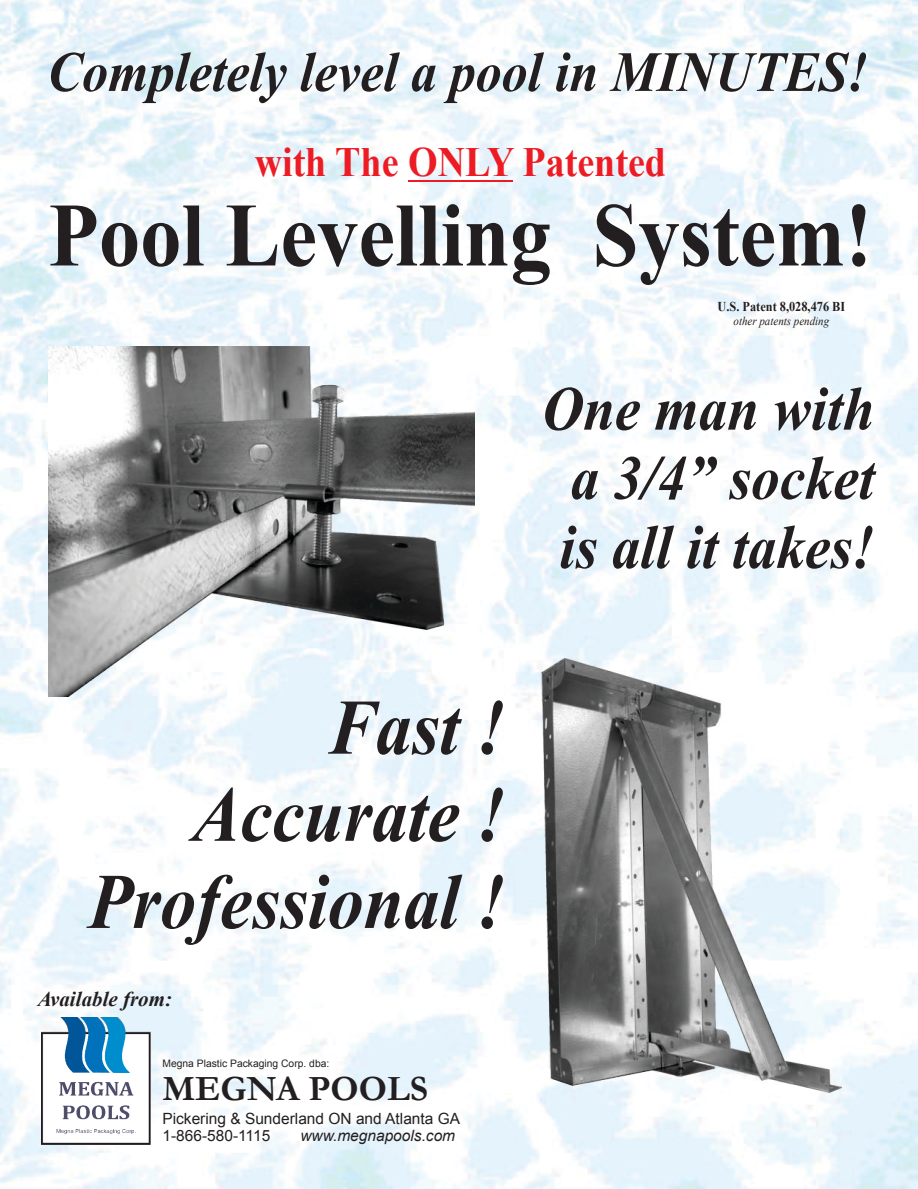
<style>
.page{position:relative;width:918px;height:1189px;background:#fff}
.page>*{position:absolute;margin:0;border:0;box-sizing:border-box;transform-origin:0 0}
.t1{font:700 90.45px "Times New Roman";color:#231f20;scale:.91 1}
.t2{font:italic 700 78.6px/87px "Times New Roman";color:#231f20;text-align:right;scale:.91 1}
.t3{font:italic 700 62.4px/69px "Times New Roman";color:#231f20;text-align:justify;scale:.91 1}
.t4{font:italic 700 56.85px "Times New Roman";color:#231f20;scale:.91 1}
.t5{font:700 41.55px "Times New Roman";color:#ed1c24;scale:.91 1}
.t6{font:700 35.7px "Garamond";color:#231f20}
.t7{font:italic 700 21px "Times New Roman";color:#231f20}
.t8{font:15.45px/17.2px "Arial";color:#231f20}
.t9{font:italic 15.45px "Arial";color:#231f20}
.t10{font:700 13.5px "Times New Roman";color:#231f20;scale:.91 1}
.t11{font:italic 12px "Times New Roman";color:#231f20;scale:.91 1}
.t12{font:10.35px "Arial";color:#231f20}
</style>
<div class="page">
<img style="left:0;top:0;width:918px;height:1188px">
<hr style="left:408px;top:179px;width:105px;height:2px;background:#ed1c24">
<img style="left:48px;top:347px;width:426px;height:349px">
<img style="left:542px;top:658px;width:299px;height:434px">
<img style="left:41px;top:1017px;width:110px;height:126px">
<h3 class="t4" style="left:48px;top:52px;width:903px">Completely level a pool in MINUTES!</h3>
<h3 class="t5" style="left:255px;top:148px;width:454px">with The ONLY Patented</h3>
<h1 class="t1" style="left:48px;top:204px;width:907px">Pool Levelling System!</h1>
<p class="t10" style="left:718px;top:302px;width:142px">U.S. Patent 8,028,476 BI</p>
<p class="t11" style="left:734px;top:316px;width:107px">other patents pending</p>
<h3 class="t3" style="left:542px;top:380px;width:367px">One man with a 3/4” socket is all it takes!</h3>
<h2 class="t2" style="left:88px;top:691px;width:460px">Fast !<br>Accurate !<br>Professional !</h2>
<h3 class="t7" style="left:38px;top:991px;width:136px">Available from:</h3>
<p class="t12" style="left:162px;top:1059px;width:168px">Megna Plastic Packaging Corp. dba:</p>
<h3 class="t6" style="left:162px;top:1076px;width:267px">MEGNA POOLS</h3>
<p class="t8" style="left:162px;top:1110px;width:299px">Pickering &amp; Sunderland ON and Atlanta GA<br>1-866-580-1115</p>
<p class="t9" style="left:300px;top:1129px;width:156px">www.megnapools.com</p>
</div>
